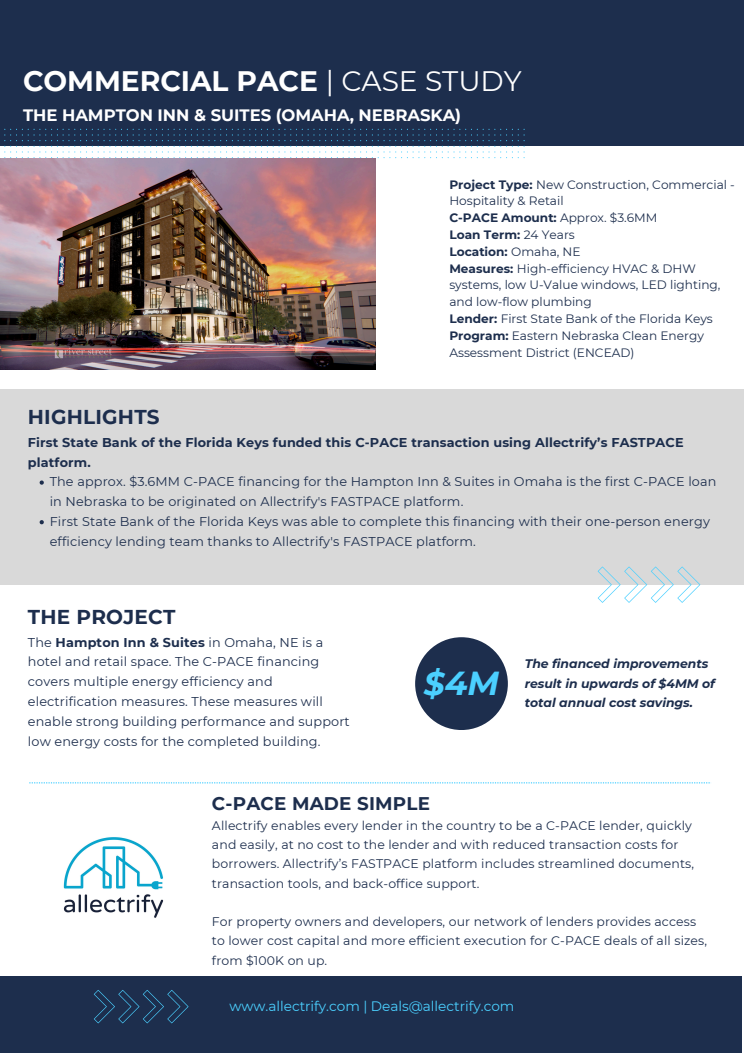
<style>
.page{position:relative;width:744px;height:1053px;background:#fff}
.page>*{position:absolute;margin:0;border:0;box-sizing:border-box;transform-origin:0 0}
.t1{font:italic 700 33.2px "Montserrat";color:#4bd0ff}
.t2{font:700 28.16px "Montserrat";color:#fff}
.t3{font:700 20.04px "Montserrat";letter-spacing:.01em;color:#1d2e4d}
.t4{font:700 18.28px "Montserrat";letter-spacing:.01em;color:#1d2e4d}
.t5{font:700 16.48px "Montserrat";color:#fff}
.t6{font:13.68px "Montserrat";color:#4bd0ff}
.t7{font:12.8px/19.8px "Montserrat";letter-spacing:.01em;color:#1d2e4d}
.t8{font:700 12.8px/19.8px "Montserrat";letter-spacing:.01em;color:#1d2e4d}
.t9{font:12.44px/19.2px "Montserrat";letter-spacing:.01em;color:#1d2e4d}
.t10{font:italic 700 12.4px/19.2px "Montserrat";color:#1d2e4d}
.t11{font:12.16px/16.8px "Montserrat";color:#1d2e4d}
.s1{font-weight:400}
.s2{font-weight:700}
</style>
<div class="page">
<div style="left:0;top:976px;width:742px;height:76px;background:#1d2e4d"></div>
<div style="left:0;top:389px;width:744px;height:195px;background:#d9d9d9"></div>
<div style="left:0;top:0;width:744px;height:145px;background:#1d2e4d"></div>
<svg style="left:4px;top:129px;width:521px;height:29px"></svg>
<svg style="left:94px;top:990px;width:94px;height:33px"></svg>
<svg style="left:598px;top:566px;width:102px;height:36px"></svg>
<div style="left:415px;top:637px;width:93px;height:93px;background:#1d2e4d;border-radius:50%"></div>
<img style="left:63px;top:837px;width:101px;height:81px">
<svg style="left:29px;top:782px;width:682px;height:1px"></svg>
<img style="left:0;top:158px;width:376px;height:212px">
<svg style="left:40px;top:480px;width:4px;height:4px"></svg>
<svg style="left:40px;top:520px;width:4px;height:4px"></svg>
<h2 class="t2" style="left:23px;top:63px;width:500px">COMMERCIAL PACE <span class="s1">| CASE STUDY</span></h2>
<p class="t5" style="left:23px;top:105px;width:440px">THE HAMPTON INN &amp; SUITES (OMAHA, NEBRASKA)</p>
<p class="t11" style="left:449px;top:176px;width:287px"><span class="s2">Project Type:</span> New Construction, Commercial -<br>Hospitality &amp; Retail<br><span class="s2">C-PACE Amount:</span> Approx. $3.6MM<br><span class="s2">Loan Term:</span> 24 Years<br><span class="s2">Location:</span> Omaha, NE<br><span class="s2">Measures:</span> High-efficiency HVAC &amp; DHW systems, low U-Value windows, LED lighting, and low-flow plumbing<br><span class="s2">Lender:</span> First State Bank of the Florida Keys<br><span class="s2">Program:</span> Eastern Nebraska Clean Energy<br>Assessment District (ENCEAD)</p>
<h3 class="t3" style="left:28px;top:404px;width:133px">HIGHLIGHTS</h3>
<p class="t8" style="left:28px;top:432px;width:657px">First State Bank of the Florida Keys funded this C-PACE transaction using Allectrify’s FASTPACE platform.</p>
<p class="t7" style="left:50px;top:472px;width:668px">The approx. $3.6MM C-PACE financing for the Hampton Inn &amp; Suites in Omaha is the first C-PACE loan in Nebraska to be originated on Allectrify's FASTPACE platform.<br>First State Bank of the Florida Keys was able to complete this financing with their one-person energy efficiency lending team thanks to Allectrify's FASTPACE platform.</p>
<h3 class="t3" style="left:28px;top:604px;width:149px">THE PROJECT</h3>
<p class="t7" style="left:28px;top:632px;width:323px">The <span class="s2">Hampton Inn &amp; Suites</span> in Omaha, NE is a hotel and retail space. The C-PACE financing covers multiple energy efficiency and electrification measures. These measures will enable strong building performance and support low energy costs for the completed building.</p>
<h1 class="t1" style="left:424px;top:663px;width:77px">$4M</h1>
<p class="t10" style="left:525px;top:654px;width:192px">The financed improvements result in upwards of $4MM of total annual cost savings.</p>
<h3 class="t4" style="left:212px;top:792px;width:220px">C-PACE MADE SIMPLE</h3>
<p class="t9" style="left:212px;top:815px;width:484px">Allectrify enables every lender in the country to be a C-PACE lender, quickly and easily, at no cost to the lender and with reduced transaction costs for borrowers. Allectrify’s FASTPACE platform includes streamlined documents, transaction tools, and back-office support.</p>
<p class="t9" style="left:212px;top:911px;width:497px">For property owners and developers, our network of lenders provides access to lower cost capital and more efficient execution for C-PACE deals of all sizes, from $100K on up.</p>
<p class="t6" style="left:230px;top:997px;width:286px">www.allectrify.com | Deals@allectrify.com</p>
</div>
